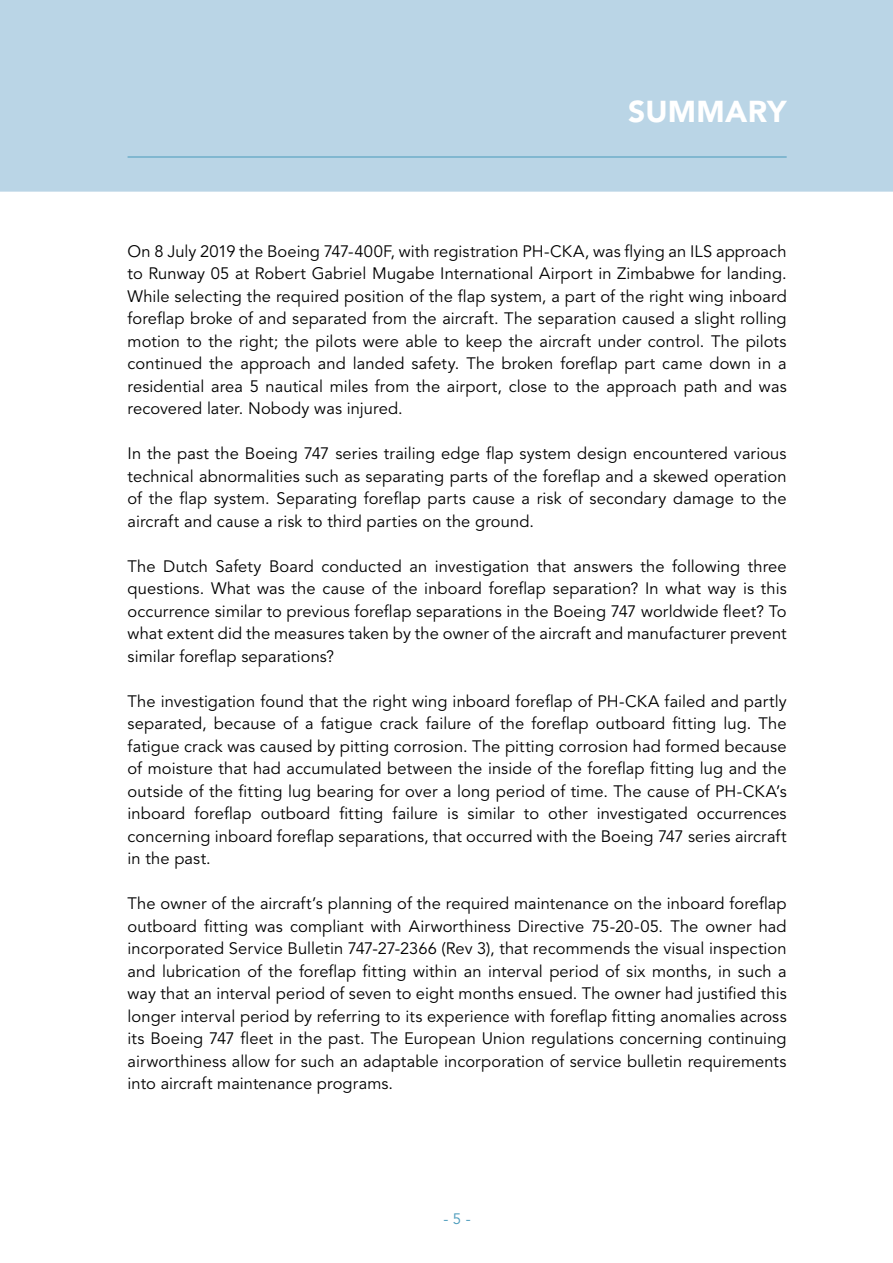
<style>
.page{position:relative;width:893px;height:1263px;background:#fff}
.page>*{position:absolute;margin:0;border:0;box-sizing:border-box;transform-origin:0 0}
.Hoofdstuk_kop_-nr{font:900 30px "Avenir LT Std";letter-spacing:.01em;color:#fff}
.Bodytekst{font:16.5px/22.5px "Avenir LT Std";letter-spacing:.005em;color:#000;text-align:justify}
.t1{font:15px "Avenir LT Std";color:#499abb}
</style>
<div class="page">
<div style="left:0;top:0;width:893px;height:192px;background:#bad5e6"></div>
<hr style="left:128px;top:157px;width:659px;height:1px;background:#499abb">
<p class="Hoofdstuk_kop_-nr" style="left:628px;top:93px;width:160px">SUMMARY</p>
<p class="Bodytekst" style="left:128px;top:240px;width:661px">On 8 July 2019 the Boeing 747-400F, with registration PH-CKA, was flying an ILS approach to Runway 05 at Robert Gabriel Mugabe International Airport in Zimbabwe for landing.<br>While selecting the required position of the flap system, a part of the right wing inboard foreflap broke of and separated from the aircraft. The separation caused a slight rolling motion to the right; the pilots were able to keep the aircraft under control. The pilots continued the approach and landed safety. The broken foreflap part came down in a residential area 5 nautical miles from the airport, close to the approach path and was recovered later. Nobody was injured.</p>
<p class="Bodytekst" style="left:128px;top:443px;width:661px">In the past the Boeing 747 series trailing edge flap system design encountered various technical abnormalities such as separating parts of the foreflap and a skewed operation of the flap system. Separating foreflap parts cause a risk of secondary damage to the aircraft and cause a risk to third parties on the ground.</p>
<p class="Bodytekst" style="left:128px;top:555px;width:661px">The Dutch Safety Board conducted an investigation that answers the following three questions. What was the cause of the inboard foreflap separation? In what way is this occurrence similar to previous foreflap separations in the Boeing 747 worldwide fleet? To what extent did the measures taken by the owner of the aircraft and manufacturer prevent similar foreflap separations?</p>
<p class="Bodytekst" style="left:128px;top:690px;width:661px">The investigation found that the right wing inboard foreflap of PH-CKA failed and partly separated, because of a fatigue crack failure of the foreflap outboard fitting lug. The fatigue crack was caused by pitting corrosion. The pitting corrosion had formed because of moisture that had accumulated between the inside of the foreflap fitting lug and the outside of the fitting lug bearing for over a long period of time. The cause of PH-CKA’s inboard foreflap outboard fitting failure is similar to other investigated occurrences concerning inboard foreflap separations, that occurred with the Boeing 747 series aircraft in the past.</p>
<p class="Bodytekst" style="left:128px;top:893px;width:661px">The owner of the aircraft’s planning of the required maintenance on the inboard foreflap outboard fitting was compliant with Airworthiness Directive 75-20-05. The owner had incorporated Service Bulletin 747-27-2366 (Rev 3), that recommends the visual inspection and lubrication of the foreflap fitting within an interval period of six months, in such a way that an interval period of seven to eight months ensued. The owner had justified this longer interval period by referring to its experience with foreflap fitting anomalies across its Boeing 747 fleet in the past. The European Union regulations concerning continuing airworthiness allow for such an adaptable incorporation of service bulletin requirements into aircraft maintenance programs.</p>
<p class="t1" style="left:443px;top:1210px;width:29px">- 5 -</p>
</div>
